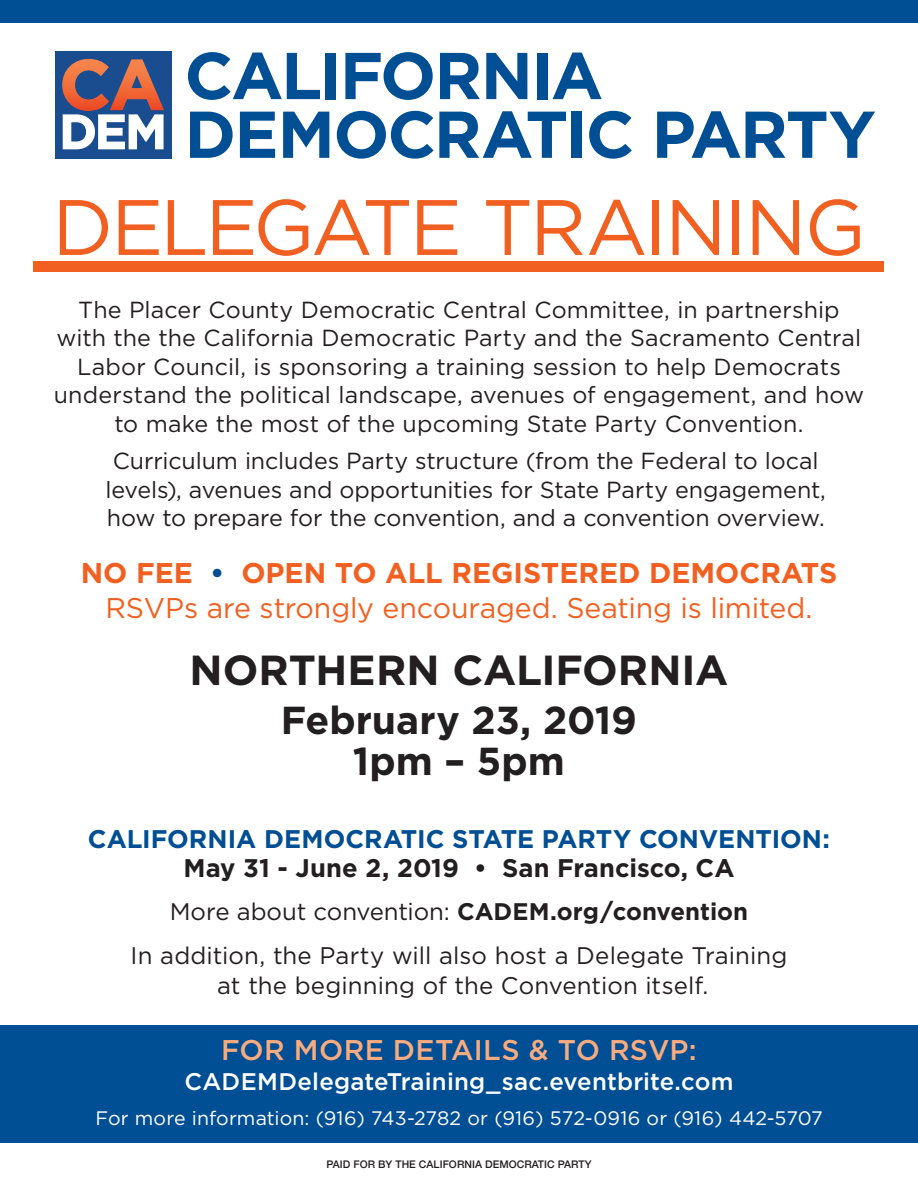
<style>
.page{position:relative;width:918px;height:1188px;background:#fff}
.page>*{position:absolute;margin:0;border:0;box-sizing:border-box;transform-origin:0 0}
.t1{font:78.3px "Gotham";letter-spacing:-.04em;color:#f26021}
.t2{font:700 66px/58.7px "Gotham";letter-spacing:-.03em;color:#004e93}
.t3{font:700 42px "Gotham";color:#231f20}
.t4{font:700 39px/40.5px "Gotham";color:#231f20;text-align:center}
.t5{font:28.5px/34.5px "Gotham";letter-spacing:-.005em;color:#f26021;text-align:center}
.t6{font:500 28.5px "Gotham";letter-spacing:.01em;color:#f8ab7f}
.t7{font:700 25.5px "Gotham";color:#004e93}
.t8{font:700 25.5px "Gotham";color:#231f20}
.t9{font:24px/43.5px "Gotham";color:#231f20;text-align:center}
.t10{font:500 24px "Gotham";letter-spacing:.01em;color:#fff}
.t11{font:23.25px/28.5px "Gotham";color:#231f20;text-align:center}
.t12{font:19.5px "Gotham";letter-spacing:.005em;color:#fff}
.t13{font:500 10.5px "Helvetica Neue";letter-spacing:.005em;color:#231f20}
.s1{font-weight:700}
.s2{font-weight:700;color:#004e93}
</style>
<div class="page">
<div style="left:0;top:0;width:918px;height:23px;background:#004e93"></div>
<div style="left:0;top:1025px;width:918px;height:118px;background:#004e93"></div>
<div style="left:34px;top:261px;width:850px;height:10px;background:#f26021"></div>
<div style="left:55px;top:51px;width:116px;height:108px;background:#194d8f"></div>
<svg style="left:62px;top:59px;width:102px;height:90px"></svg>
<h2 class="t2" style="left:184px;top:45px;width:693px">CALIFORNIA<br>DEMOCRATIC PARTY</h2>
<h1 class="t1" style="left:52px;top:184px;width:815px">DELEGATE TRAINING</h1>
<p class="t11" style="left:54px;top:295px;width:812px">The Placer County Democratic Central Committee, in partnership with the the California Democratic Party and the Sacramento Central Labor Council, is sponsoring a training session to help Democrats understand the political landscape, avenues of engagement, and how to make the most of the upcoming State Party Convention.</p>
<p class="t11" style="left:106px;top:446px;width:722px">Curriculum includes Party structure (from the Federal to local levels), avenues and opportunities for State Party engagement, how to prepare for the convention, and a convention overview.</p>
<p class="t5" style="left:81px;top:555px;width:758px"><span class="s1">NO FEE</span> <span class="s2">•</span> <span class="s1">OPEN TO ALL REGISTERED DEMOCRATS<br></span>RSVPs are strongly encouraged. Seating is limited.</p>
<h3 class="t3" style="left:190px;top:646px;width:540px">NORTHERN CALIFORNIA</h3>
<h3 class="t4" style="left:281px;top:699px;width:358px">February 23, 2019<br>1pm – 5pm</h3>
<p class="t7" style="left:88px;top:825px;width:744px">CALIFORNIA DEMOCRATIC STATE PARTY CONVENTION:</p>
<p class="t8" style="left:183px;top:853px;width:553px">May 31 - June 2, 2019 • San Francisco, CA</p>
<p class="t9" style="left:131px;top:890px;width:658px">More about convention: <span class="s1">CADEM.org/convention<br></span>In addition, the Party will also host a Delegate Training</p>
<p class="t9" style="left:217px;top:963px;width:493px">at the beginning of the Convention itself.</p>
<p class="t6" style="left:221px;top:1034px;width:477px">FOR MORE DETAILS &amp; TO RSVP:</p>
<p class="t10" style="left:185px;top:1068px;width:550px">CADEMDelegateTraining_sac.eventbrite.com</p>
<p class="t12" style="left:95px;top:1107px;width:729px">For more information: (916) 743-2782 or (916) 572-0916 or (916) 442-5707</p>
<p class="t13" style="left:326px;top:1156px;width:267px">PAID FOR BY THE CALIFORNIA DEMOCRATIC PARTY</p>
</div>
